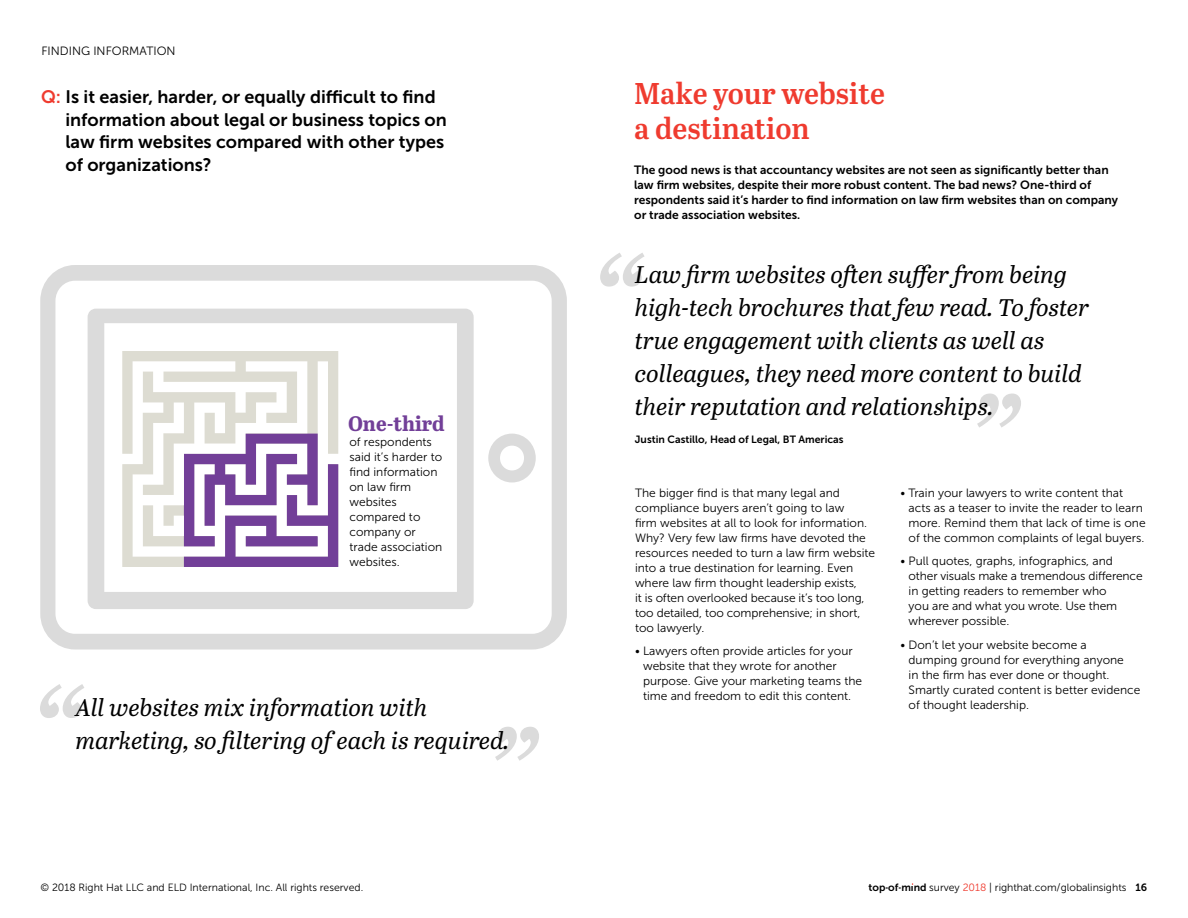
<style>
.page{position:relative;width:1188px;height:918px;background:#fff}
.page>*{position:absolute;margin:0;border:0;box-sizing:border-box;transform-origin:0 0}
.t1{font:italic 135px "Abril Text";color:#dbdbdb}
.t2{font:30px/34.5px "Abril Titling Sb";color:#ef3b2f}
.t3{font:italic 24px/33px "Abril Text";color:#000}
.t4{font:700 21px "Abril Titling";color:#723f98}
.t5{font:18px/22.5px "Museo Sans 700";color:#000}
.t6{font:12px/15px "Museo Sans 300";color:#000}
.t7{font:12px/15px "Museo Sans 700";color:#000}
.t8{font:10.5px "Museo Sans 300";color:#000}
.t9{font:10.5px "Museo Sans 700";color:#000}
.s1{color:#ef3b2f}
.s2{font-family:"Museo Sans 700"}
</style>
<div class="page">
<svg style="left:40px;top:265px;width:527px;height:385px"></svg>
<svg style="left:88px;top:309px;width:386px;height:300px"></svg>
<svg style="left:488px;top:434px;width:48px;height:48px"></svg>
<svg style="left:122px;top:351px;width:216px;height:216px"></svg>
<svg style="left:184px;top:434px;width:154px;height:133px"></svg>
<p class="t6" style="left:41px;top:43px;width:136px">FINDING INFORMATION</p>
<h3 class="t5" style="left:65px;top:86px;width:383px;text-indent:-24px"><span class="s1">Q:</span> Is it easier, harder, or equally difficult to find information about legal or business topics on law firm websites compared with other types of organizations?</h3>
<h3 class="t4" style="left:348px;top:408px;width:98px">One-third</h3>
<p class="t6" style="left:350px;top:435px;width:94px">of respondents said it’s harder to find information on law firm websites compared to company or trade association websites.</p>
<h1 class="t1" style="left:30px;top:639px;width:53px">“</h1>
<h3 class="t3" style="left:76px;top:690px;width:435px">All websites mix information with marketing, so filtering of each is required.</h3>
<h1 class="t1" style="left:487px;top:677px;width:52px">”</h1>
<h2 class="t2" style="left:634px;top:75px;width:252px">Make your website a destination</h2>
<p class="t7" style="left:634px;top:162px;width:485px">The good news is that accountancy websites are not seen as significantly better than law firm websites, despite their more robust content. The bad news? One-third of respondents said it’s harder to find information on law firm websites than on company or trade association websites.</p>
<h1 class="t1" style="left:590px;top:208px;width:53px">“</h1>
<h3 class="t3" style="left:635px;top:257px;width:456px">Law firm websites often suffer from being high-tech brochures that few read. To foster true engagement with clients as well as colleagues, they need more content to build their reputation and relationships.</h3>
<p class="t9" style="left:635px;top:434px;width:210px">Justin Castillo, Head of Legal, BT Americas</p>
<h1 class="t1" style="left:969px;top:344px;width:52px">”</h1>
<p class="t6" style="left:635px;top:485px;width:242px">The bigger find is that many legal and compliance buyers aren’t going to law<br>firm websites at all to look for information.<br>Why? Very few law firms have devoted the resources needed to turn a law firm website into a true destination for learning. Even where law firm thought leadership exists,<br>it is often overlooked because it’s too long, too detailed, too comprehensive; in short, too lawyerly.</p>
<p class="t6" style="left:643px;top:644px;width:221px;text-indent:-8px">• Lawyers often provide articles for your website that they wrote for another purpose. Give your marketing teams the time and freedom to edit this content.</p>
<p class="t6" style="left:909px;top:485px;width:239px;text-indent:-8px">• Train your lawyers to write content that acts as a teaser to invite the reader to learn more. Remind them that lack of time is one of the common complaints of legal buyers.</p>
<p class="t6" style="left:909px;top:554px;width:236px;text-indent:-8px">• Pull quotes, graphs, infographics, and other visuals make a tremendous difference in getting readers to remember who<br>you are and what you wrote. Use them wherever possible.</p>
<p class="t6" style="left:909px;top:637px;width:233px;text-indent:-8px">• Don’t let your website become a<br>dumping ground for everything anyone<br>in the firm has ever done or thought.<br>Smartly curated content is better evidence of thought leadership.</p>
<p class="t8" style="left:40px;top:882px;width:324px">© 2018 Right Hat LLC and ELD International, Inc. All rights reserved.</p>
<p class="t8" style="left:868px;top:882px;width:280px"><span class="s2">top-of-mind</span> survey <span class="s1">2018</span> | righthat.com/globalinsights <span class="s2">16</span></p>
</div>
